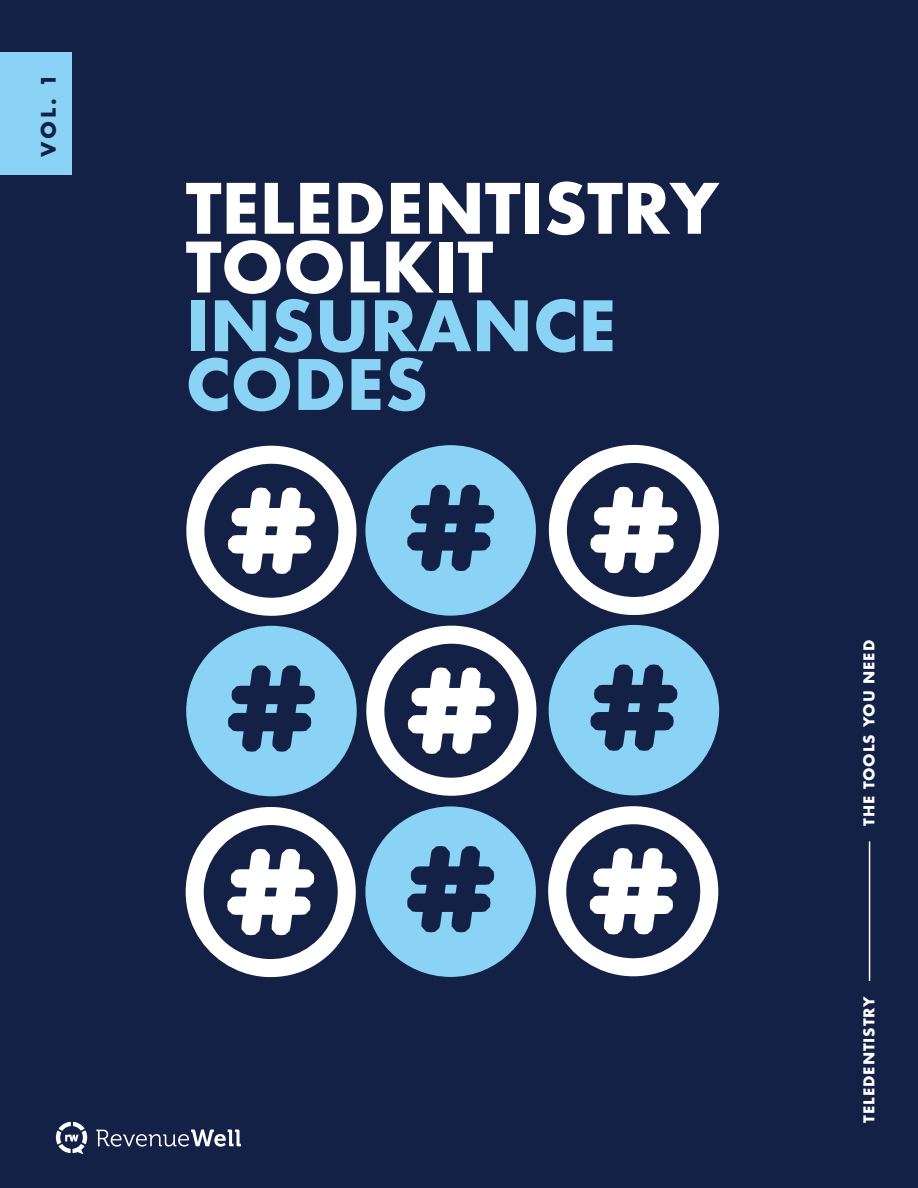
<style>
.page{position:relative;width:918px;height:1188px;background:#142147}
.page>*{position:absolute;margin:0;border:0;box-sizing:border-box;transform-origin:0 0}
.t1{font:700 67.5px/58.8px "Futura";letter-spacing:-.005em;color:#fff}
.t2{font:700 67.5px/58.8px "Futura";color:#8ad3f4}
.t3{font:700 19.5px "Futura";color:#142147}
.t4{font:700 14.55px "Futura";letter-spacing:.06em;color:#fff}
</style>
<div class="page">
<div style="left:0;top:52px;width:71px;height:122px;background:#8ad3f4"></div>
<svg style="left:96px;top:1129px;width:145px;height:18px"></svg>
<svg style="left:56px;top:1122px;width:31px;height:32px"></svg>
<hr style="left:869px;top:841px;width:1px;height:140px;background:#fff">
<svg style="left:185px;top:444px;width:535px;height:534px"></svg>
<h2 class="t3" style="left:34px;top:157px;width:85px;rotate:-90deg">VOL. 1</h2>
<h1 class="t1" style="left:186px;top:179px;width:535px">TELEDENTISTRY<br>TOOLKIT</h1>
<h1 class="t2" style="left:186px;top:296px;width:432px">INSURANCE<br>CODES</h1>
<p class="t4" style="left:858px;top:826px;width:188px;rotate:-90deg">THE TOOLS YOU NEED</p>
<p class="t4" style="left:858px;top:1123px;width:128px;rotate:-90deg">TELEDENTISTRY</p>
</div>
